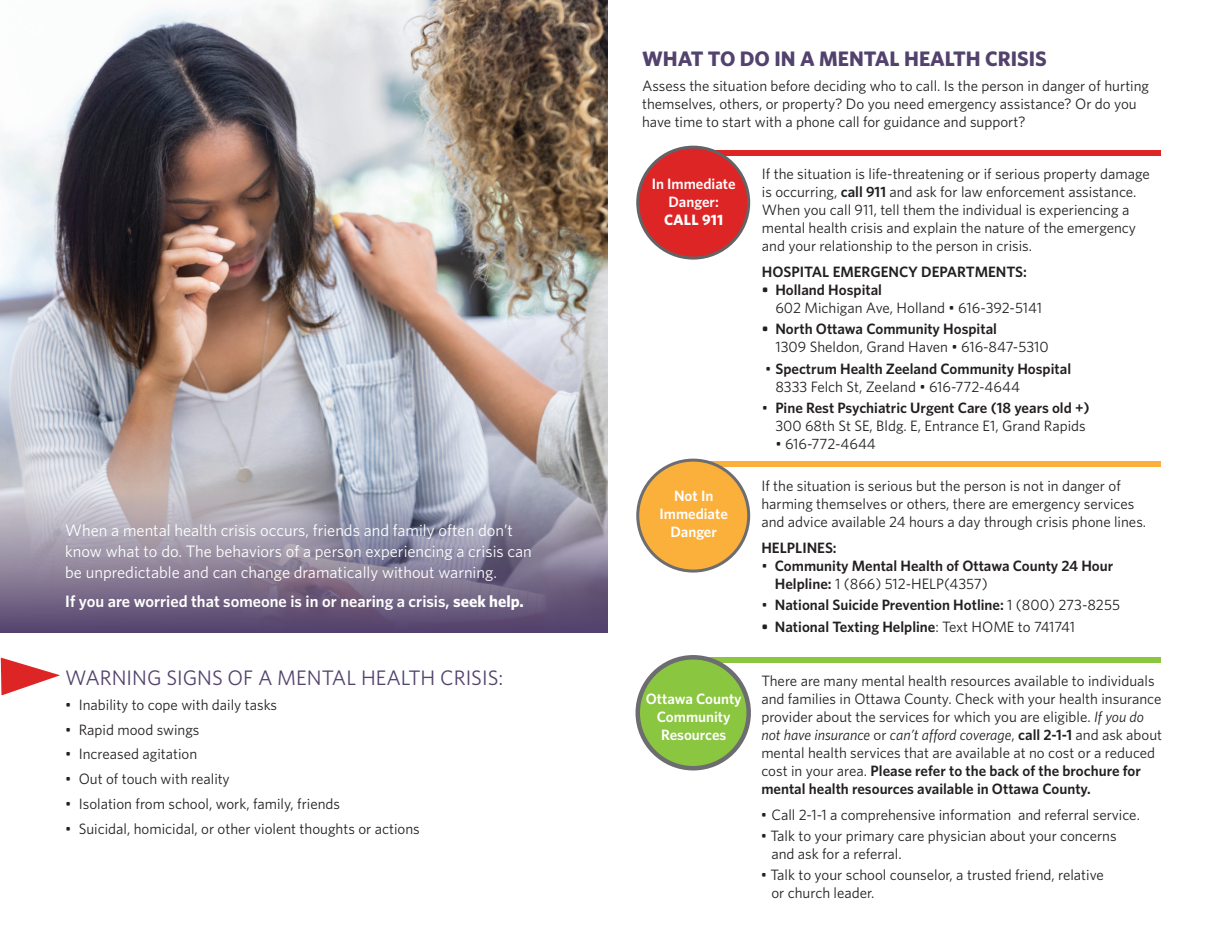
<style>
.page{position:relative;width:1215px;height:945px;background:#fff}
.page>*{position:absolute;margin:0;border:0;box-sizing:border-box;transform-origin:0 0}
.t1{font:21px "Whitney";color:#53426d}
.t2{font:700 21px "Whitney";color:#53426d}
.t3{font:16.5px/21px "Whitney";color:#fff}
.t4{font:600 16.5px "Whitney";color:#fff}
.t5{font:15px/18px "Whitney";color:#231f20}
.t6{font:600 15px/18px "Whitney";color:#231f20}
.t7{font:600 15px/18px "Whitney";color:#fff;text-align:center}
.s1{font-weight:700}
.s2{font-weight:600}
.s3{font-weight:400}
.s4{font-style:italic}
</style>
<div class="page">
<img style="left:0;top:0;width:608px;height:487px">
<svg style="left:0;top:487px;width:608px;height:146px;background:#8a8299"></svg>
<div style="left:683px;top:150px;width:478px;height:5px;background:#de2526"></div>
<div style="left:683px;top:461px;width:478px;height:5px;background:#fbb03b"></div>
<div style="left:683px;top:657px;width:478px;height:6px;background:#8bc640"></div>
<div style="left:636px;top:459px;width:114px;height:114px;background:#fbb03b;border:3px solid #6c6d70;border-radius:50%"></div>
<div style="left:636px;top:655px;width:115px;height:115px;background:#8bc640;border:4px solid #6c6d70;border-radius:50%"></div>
<div style="left:636px;top:146px;width:114px;height:114px;background:#de2526;border:3px solid #636366;border-radius:50%"></div>
<svg style="left:0;top:657px;width:60px;height:39px"></svg>
<p class="t3" style="left:65px;top:519px;width:468px">When a mental health crisis occurs, friends and family often don’t know what to do. The behaviors of a person experiencing a crisis can be unpredictable and can change dramatically without warning.</p>
<p class="t4" style="left:65px;top:591px;width:460px">If you are worried that someone is in or nearing a crisis, <span class="s1">seek help.</span></p>
<p class="t1" style="left:65px;top:665px;width:439px">WARNING SIGNS OF A MENTAL HEALTH CRISIS:</p>
<p class="t5" style="left:65px;top:695px;width:213px">• Inability to cope with daily tasks</p>
<p class="t5" style="left:65px;top:720px;width:136px">• Rapid mood swings</p>
<p class="t5" style="left:65px;top:745px;width:134px">• Increased agitation</p>
<p class="t5" style="left:65px;top:770px;width:166px">• Out of touch with reality</p>
<p class="t5" style="left:65px;top:794px;width:276px">• Isolation from school, work, family, friends</p>
<p class="t5" style="left:65px;top:819px;width:356px">• Suicidal, homicidal, or other violent thoughts or actions</p>
<p class="t2" style="left:642px;top:46px;width:406px">WHAT TO DO IN A MENTAL HEALTH CRISIS</p>
<p class="t5" style="left:642px;top:76px;width:509px">Assess the situation before deciding who to call. Is the person in danger of hurting themselves, others, or property? Do you need emergency assistance? Or do you have time to start with a phone call for guidance and support?</p>
<p class="t5" style="left:762px;top:165px;width:389px">If the situation is life-threatening or if serious property damage is occurring, <span class="s2">call 911</span> and ask for law enforcement assistance.<br>When you call 911, tell them the individual is experiencing a mental health crisis and explain the nature of the emergency and your relationship to the person in crisis.</p>
<p class="t6" style="left:762px;top:263px;width:267px">HOSPITAL EMERGENCY DEPARTMENTS:</p>
<p class="t5" style="left:775px;top:281px;width:268px;text-indent:-14px"><span class="s2">• Holland Hospital<br></span>602 Michigan Ave, Holland • 616-392-5141</p>
<p class="t5" style="left:775px;top:320px;width:275px;text-indent:-14px"><span class="s2">• North Ottawa Community Hospital<br></span>1309 Sheldon, Grand Haven • 616-847-5310</p>
<p class="t6" style="left:775px;top:359px;width:297px;text-indent:-10px"><span class="s3">•</span> Spectrum Health Zeeland Community Hospital<br><span class="s3">8333 Felch St, Zeeland • 616-772-4644</span></p>
<p class="t5" style="left:762px;top:399px;width:329px;text-align:right">• <span class="s2">Pine Rest Psychiatric Urgent Care (18 years old +)<br></span>300 68th St SE, Bldg. E, Entrance E1, Grand Rapids</p>
<p class="t5" style="left:775px;top:435px;width:102px">• 616-772-4644</p>
<p class="t5" style="left:761px;top:477px;width:386px">If the situation is serious but the person is not in danger of harming themselves or others, there are emergency services and advice available 24 hours a day through crisis phone lines.</p>
<p class="t6" style="left:761px;top:539px;width:77px">HELPLINES:</p>
<p class="t6" style="left:775px;top:557px;width:340px;text-indent:-14px"><span class="s3">•</span> Community Mental Health of Ottawa County 24 Hour<br>Helpline: <span class="s3">1 (866) 512-HELP(4357)</span></p>
<p class="t6" style="left:761px;top:596px;width:360px"><span class="s3">•</span> National Suicide Prevention Hotline: <span class="s3">1 (800) 273-8255</span></p>
<p class="t6" style="left:761px;top:617px;width:315px">• National Texting Helpline<span class="s3">: Text HOME to 741741</span></p>
<p class="t7" style="left:652px;top:175px;width:85px">In Immediate<br>Danger:<br><span class="s1">CALL 911</span></p>
<p class="t7" style="left:660px;top:487px;width:70px">Not In<br>Immediate<br>Danger</p>
<p class="t7" style="left:646px;top:690px;width:97px">Ottawa County<br>Community<br>Resources</p>
<p class="t5" style="left:761px;top:671px;width:402px">There are many mental health resources available to individuals and families in Ottawa County. Check with your health insurance provider about the services for which you are eligible. <span class="s4">If you do not have insurance</span> or <span class="s4">can’t afford coverage</span>, <span class="s2">call 2-1-1</span> and ask about mental health services that are available at no cost or a reduced cost in your area. <span class="s2">Please refer to the back of the brochure for mental health resources available in Ottawa County.</span></p>
<p class="t5" style="left:761px;top:805px;width:381px">• Call 2-1-1 a comprehensive information and referral service.</p>
<p class="t5" style="left:771px;top:827px;width:347px;text-indent:-10px">• Talk to your primary care physician about your concerns and ask for a referral.</p>
<p class="t5" style="left:771px;top:866px;width:334px;text-indent:-10px">• Talk to your school counselor, a trusted friend, relative or church leader.</p>
</div>
